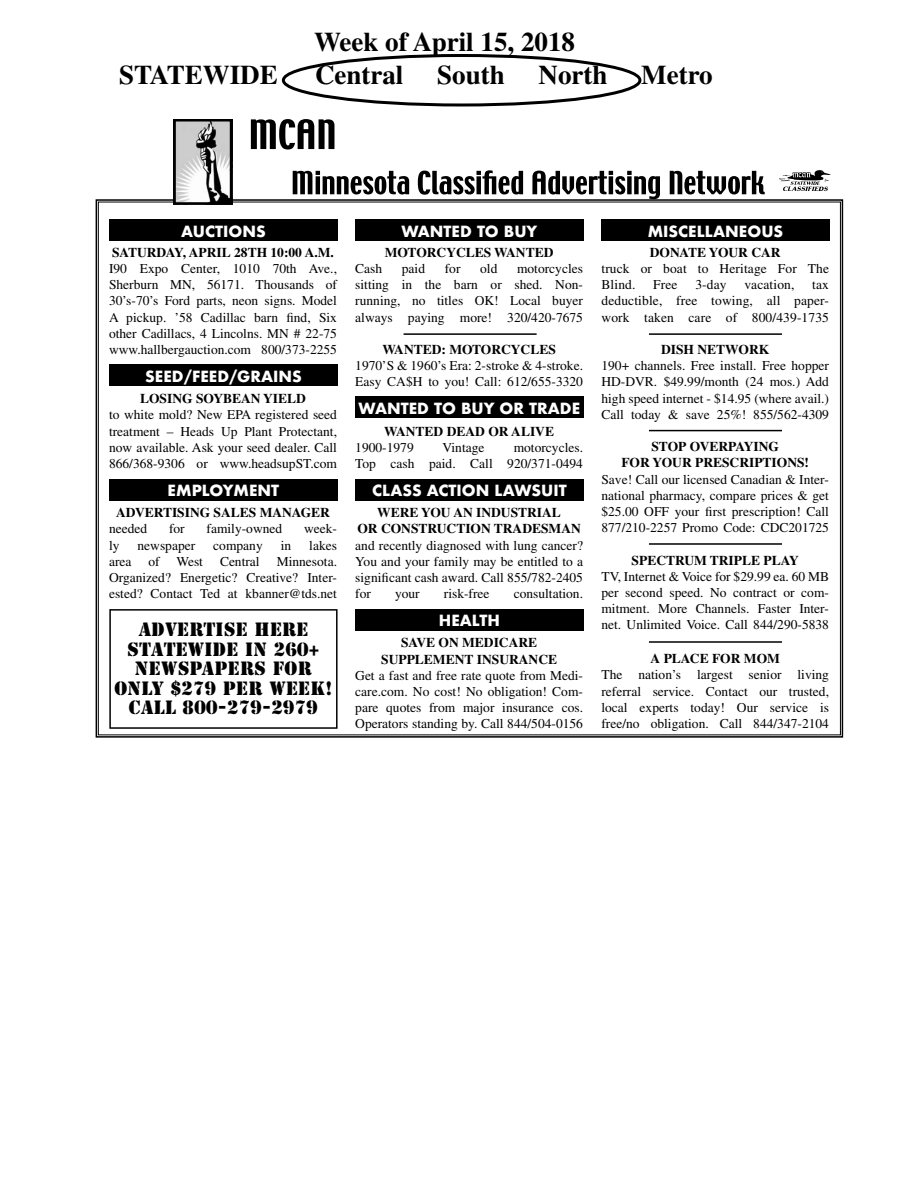
<style>
.page{position:relative;width:918px;height:1188px;background:#fff}
.page>*{position:absolute;margin:0;border:0;box-sizing:border-box;transform-origin:0 0}
.t1{font:700 27px "Times";color:#000}
.t2{font:18px/19.5px "Stencil Std";letter-spacing:.02em;color:#000;text-align:center}
.t3{font:700 15px "Futura";color:#fff}
.t4{font:13.5px/16.2px "Times";color:#000;text-align:justify}
.t5{font:700 13.5px/16.2px "Times";color:#000;text-align:center}
</style>
<div class="page">
<svg style="left:95px;top:199px;width:749px;height:539px"></svg>
<svg style="left:251px;top:119px;width:83px;height:31px"></svg>
<svg style="left:293px;top:170px;width:472px;height:29px"></svg>
<img style="left:177px;top:123px;width:51px;height:78px">
<div style="left:173px;top:119px;width:59px;height:86px;border:3px solid #000"></div>
<svg style="left:779px;top:170px;width:52px;height:21px"></svg>
<div style="left:601px;top:220px;width:229px;height:21px;background:#000"></div>
<div style="left:282px;top:54px;width:359px;height:52px;border:3px solid #000;border-radius:50%"></div>
<div style="left:109px;top:479px;width:229px;height:22px;background:#000"></div>
<hr style="left:649px;top:430px;width:133px;height:1px;background:#000">
<div style="left:355px;top:479px;width:228px;height:22px;background:#000"></div>
<hr style="left:404px;top:333px;width:133px;height:2px;background:#000">
<div style="left:109px;top:220px;width:229px;height:21px;background:#000"></div>
<div style="left:109px;top:365px;width:229px;height:21px;background:#000"></div>
<hr style="left:649px;top:333px;width:133px;height:2px;background:#000">
<div style="left:355px;top:220px;width:228px;height:21px;background:#000"></div>
<hr style="left:649px;top:543px;width:133px;height:2px;background:#000">
<div style="left:355px;top:397px;width:228px;height:21px;background:#000"></div>
<div style="left:355px;top:609px;width:229px;height:22px;background:#000"></div>
<hr style="left:649px;top:641px;width:133px;height:2px;background:#000">
<div style="left:109px;top:609px;width:229px;height:120px;border:2px solid #000"></div>
<h1 class="t1" style="left:314px;top:32px;width:262px">Week of April 15, 2018</h1>
<h1 class="t1" style="left:119px;top:65px;width:160px">STATEWIDE</h1>
<h1 class="t1" style="left:315px;top:65px;width:90px">Central</h1>
<h1 class="t1" style="left:437px;top:65px;width:69px">South</h1>
<h1 class="t1" style="left:539px;top:65px;width:70px">North</h1>
<h1 class="t1" style="left:641px;top:65px;width:73px">Metro</h1>
<p class="t3" style="left:181px;top:221px;width:86px">AUCTIONS</p>
<p class="t3" style="left:401px;top:221px;width:138px">WANTED TO BUY</p>
<p class="t5" style="left:112px;top:246px;width:223px">SATURDAY, APRIL 28TH 10:00 A.M.</p>
<p class="t4" style="left:109px;top:262px;width:230px">I90 Expo Center, 1010 70th Ave., Sherburn MN, 56171. Thousands of 30’s-70’s Ford parts, neon signs. Model A pickup. ’58 Cadillac barn find, Six other Cadillacs, 4 Lincolns. MN # 22-75 www.hallbergauction.com 800/373-2255</p>
<p class="t5" style="left:140px;top:392px;width:167px">LOSING SOYBEAN YIELD</p>
<p class="t4" style="left:109px;top:408px;width:230px">to white mold? New EPA registered seed treatment – Heads Up Plant Protectant, now available. Ask your seed dealer. Call 866/368-9306 or www.headsupST.com</p>
<p class="t5" style="left:116px;top:506px;width:215px">ADVERTISING SALES MANAGER</p>
<p class="t4" style="left:109px;top:522px;width:40px">needed</p>
<p class="t4" style="left:169px;top:522px;width:17px">for</p>
<p class="t4" style="left:207px;top:522px;width:77px">family-owned</p>
<p class="t4" style="left:304px;top:522px;width:34px">week-</p>
<p class="t4" style="left:109px;top:538px;width:12px">ly</p>
<p class="t4" style="left:138px;top:538px;width:59px">newspaper</p>
<p class="t4" style="left:213px;top:538px;width:51px">company</p>
<p class="t4" style="left:281px;top:538px;width:12px">in</p>
<p class="t4" style="left:309px;top:538px;width:29px">lakes</p>
<p class="t4" style="left:109px;top:555px;width:24px">area</p>
<p class="t4" style="left:148px;top:555px;width:56px">of West</p>
<p class="t4" style="left:220px;top:555px;width:41px">Central</p>
<p class="t5" style="left:385px;top:246px;width:170px">MOTORCYCLES WANTED</p>
<p class="t4" style="left:355px;top:262px;width:229px;text-indent:162px">motorcycles sitting in the barn or shed. Non&shy;running, no titles OK! Local buyer always paying more! 320/420-7675</p>
<p class="t5" style="left:382px;top:343px;width:175px">WANTED: MOTORCYCLES</p>
<p class="t4" style="left:355px;top:359px;width:229px">1970’S &amp; 1960’s Era: 2-stroke &amp; 4-stroke.<br>Easy CA$H to you! Call: 612/655-3320</p>
<p class="t5" style="left:384px;top:424px;width:171px">WANTED DEAD OR ALIVE</p>
<p class="t4" style="left:355px;top:441px;width:60px">1900-1979</p>
<p class="t4" style="left:443px;top:441px;width:43px">Vintage</p>
<p class="t4" style="left:355px;top:262px;width:28px">Cash</p>
<p class="t4" style="left:402px;top:262px;width:25px">paid</p>
<p class="t4" style="left:445px;top:262px;width:17px">for</p>
<p class="t4" style="left:480px;top:262px;width:19px">old</p>
<p class="t3" style="left:145px;top:366px;width:158px">SEED/FEED/GRAINS</p>
<p class="t3" style="left:358px;top:398px;width:223px">WANTED TO BUY OR TRADE</p>
<p class="t4" style="left:355px;top:441px;width:229px;text-align:right">motorcycles.<br>Top cash paid. Call 920/371-0494</p>
<p class="t5" style="left:357px;top:506px;width:225px">WERE YOU AN INDUSTRIAL<br>OR CONSTRUCTION TRADESMAN</p>
<p class="t4" style="left:355px;top:538px;width:229px">and recently diagnosed with lung cancer?<br>You and your family may be entitled to a significant cash award. Call 855/782-2405 for</p>
<p class="t3" style="left:168px;top:481px;width:113px">EMPLOYMENT</p>
<p class="t3" style="left:372px;top:481px;width:196px">CLASS ACTION LAWSUIT</p>
<p class="t4" style="left:109px;top:555px;width:230px;text-indent:168px">Minnesota.<br>Organized? Energetic? Creative? Inter&shy;ested? Contact Ted at kbanner@tds.net</p>
<p class="t4" style="left:395px;top:587px;width:26px">your</p>
<p class="t4" style="left:444px;top:587px;width:47px">risk-free</p>
<p class="t4" style="left:514px;top:587px;width:71px">consultation.</p>
<p class="t5" style="left:381px;top:636px;width:177px">SAVE ON MEDICARE<br>SUPPLEMENT INSURANCE</p>
<p class="t4" style="left:355px;top:669px;width:229px">Get a fast and free rate quote from Medi&shy;care.com. No cost! No obligation! Com&shy;pare quotes from major insurance cos.<br>Operators standing by. Call 844/504-0156</p>
<p class="t3" style="left:439px;top:611px;width:62px">HEALTH</p>
<h2 class="t2" style="left:114px;top:620px;width:220px">ADVERTISE HERE<br>STATEWIDE IN 260+<br>NEWSPAPERS FOR<br>ONLY $279 PER WEEK!<br>CALL 800-279-2979</h2>
<p class="t3" style="left:648px;top:221px;width:137px">MISCELLANEOUS</p>
<p class="t5" style="left:650px;top:246px;width:132px">DONATE YOUR CAR</p>
<p class="t4" style="left:601px;top:262px;width:229px">truck or boat to Heritage For The<br>Blind.</p>
<p class="t4" style="left:653px;top:278px;width:26px">Free</p>
<p class="t4" style="left:695px;top:278px;width:33px">3-day</p>
<p class="t4" style="left:744px;top:278px;width:52px">vacation,</p>
<p class="t4" style="left:601px;top:278px;width:229px;text-indent:211px">tax deductible, free towing, all paper&shy;work taken care of 800/439-1735</p>
<p class="t5" style="left:661px;top:343px;width:110px">DISH NETWORK</p>
<p class="t4" style="left:601px;top:359px;width:229px">190+ channels. Free install. Free hopper HD-DVR. $49.99/month (24 mos.) Add high speed internet - $14.95 (where avail.)<br>Call today &amp; save 25%! 855/562-4309</p>
<p class="t5" style="left:621px;top:440px;width:189px">STOP OVERPAYING<br>FOR YOUR PRESCRIPTIONS!</p>
<p class="t4" style="left:601px;top:472px;width:229px">Save! Call our licensed Canadian &amp; Inter&shy;national pharmacy, compare prices &amp; get $25.00 OFF your first prescription! Call 877/210-2257 Promo Code: CDC201725</p>
<p class="t5" style="left:632px;top:553px;width:169px">SPECTRUM TRIPLE PLAY</p>
<p class="t4" style="left:601px;top:570px;width:229px">TV, Internet &amp; Voice for $29.99 ea. 60 MB per second speed. No contract or com&shy;mitment. More Channels. Faster Inter&shy;net. Unlimited Voice. Call 844/290-5838</p>
<p class="t5" style="left:651px;top:652px;width:131px">A PLACE FOR MOM</p>
<p class="t4" style="left:601px;top:668px;width:229px">The nation’s largest senior living referral service. Contact our trusted, local experts today! Our service is free/no obligation. Call 844/347-2104</p>
</div>
